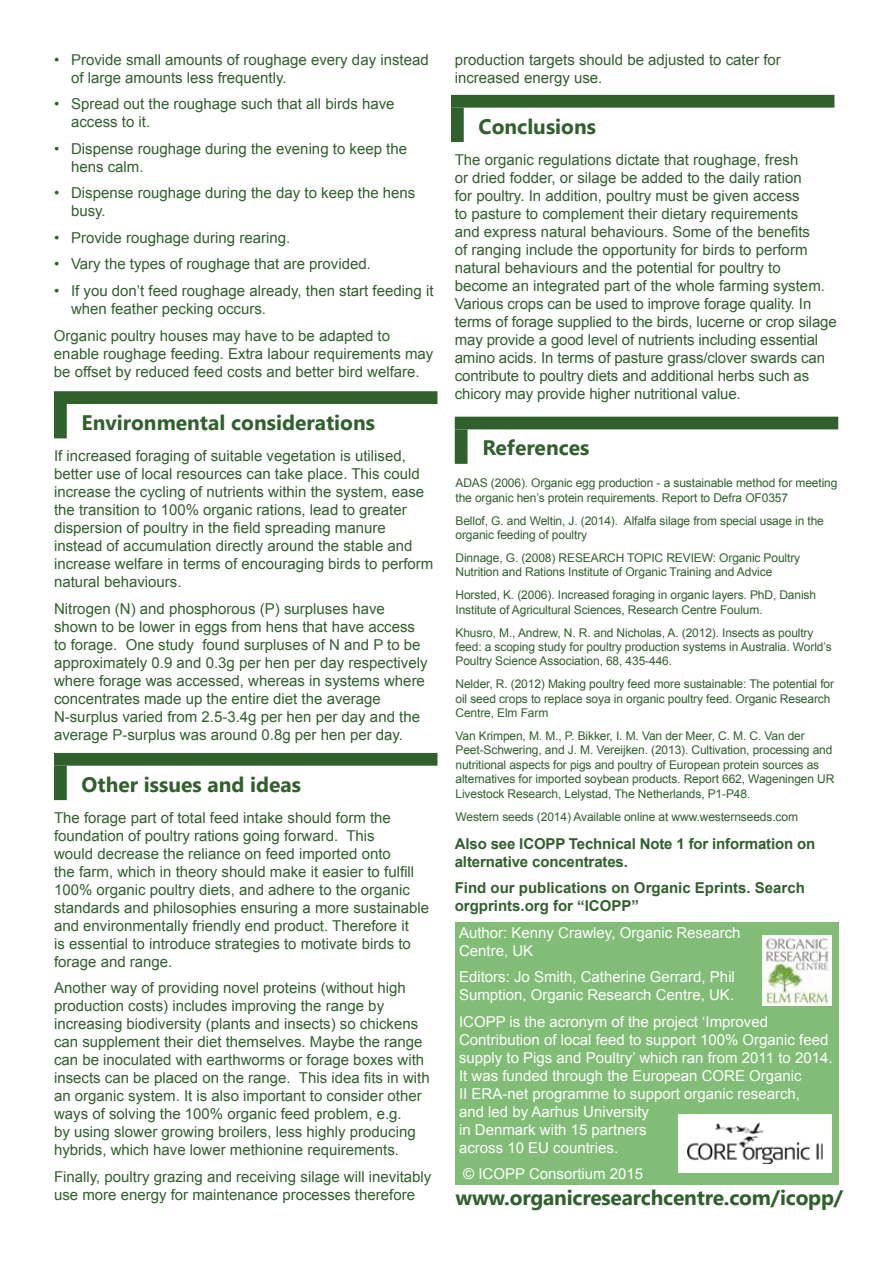
<style>
.page{position:relative;width:893px;height:1263px;background:#fff}
.page>*{position:absolute;margin:0;border:0;box-sizing:border-box;transform-origin:0 0}
.t1{font:700 21px "Segoe UI";color:#30602c}
.t2{font:15px/18px "Arial";color:#30602c}
.t3{font:15px/18px "Arial";color:#fff}
.t4{font:700 15px/18px "Arial";letter-spacing:-.01em;color:#30602c}
.t5{font:12px/14.4px "Arial";letter-spacing:-.01em;color:#30602c}
</style>
<div class="page">
<div style="left:54px;top:391px;width:383px;height:13px;background:#30602c"></div>
<div style="left:54px;top:404px;width:13px;height:34px;background:#30602c"></div>
<div style="left:455px;top:417px;width:383px;height:12px;background:#30602c"></div>
<div style="left:455px;top:429px;width:13px;height:35px;background:#30602c"></div>
<div style="left:451px;top:95px;width:383px;height:13px;background:#30602c"></div>
<div style="left:451px;top:108px;width:13px;height:34px;background:#30602c"></div>
<div style="left:54px;top:753px;width:383px;height:13px;background:#30602c"></div>
<div style="left:54px;top:766px;width:13px;height:34px;background:#30602c"></div>
<div style="left:455px;top:922px;width:383px;height:263px;background:#82bd77"></div>
<div style="left:679px;top:1114px;width:153px;height:58px;background:#fff"></div>
<img style="left:688px;top:1122px;width:134px;height:42px">
<img style="left:763px;top:936px;width:69px;height:69px">
<p class="t2" style="left:71px;top:51px;width:359px;text-indent:-17px">• Provide small amounts of roughage every day instead of large amounts less frequently.</p>
<p class="t2" style="left:71px;top:95px;width:325px;text-indent:-17px">• Spread out the roughage such that all birds have access to it.</p>
<p class="t2" style="left:71px;top:140px;width:338px;text-indent:-17px">• Dispense roughage during the evening to keep the hens calm.</p>
<p class="t2" style="left:71px;top:184px;width:346px;text-indent:-17px">• Dispense roughage during the day to keep the hens busy.</p>
<p class="t2" style="left:54px;top:229px;width:238px">• Provide roughage during rearing.</p>
<p class="t2" style="left:54px;top:255px;width:318px">• Vary the types of roughage that are provided.</p>
<p class="t2" style="left:71px;top:282px;width:364px;text-indent:-17px">• If you don’t feed roughage already, then start feeding it when feather pecking occurs.</p>
<p class="t2" style="left:54px;top:326px;width:381px">Organic poultry houses may have to be adapted to enable roughage feeding. Extra labour requirements may be offset by reduced feed costs and better bird welfare.</p>
<h1 class="t1" style="left:82px;top:407px;width:295px">Environmental considerations</h1>
<p class="t2" style="left:54px;top:447px;width:381px">If increased foraging of suitable vegetation is utilised, better use of local resources can take place. This could increase the cycling of nutrients within the system, ease the transition to 100% organic rations, lead to greater dispersion of poultry in the field spreading manure instead of accumulation directly around the stable and increase welfare in terms of encouraging birds to perform natural behaviours.</p>
<p class="t2" style="left:54px;top:599px;width:375px">Nitrogen (N) and phosphorous (P) surpluses have shown to be lower in eggs from hens that have access to forage. One study found surpluses of N and P to be approximately 0.9 and 0.3g per hen per day respectively where forage was accessed, whereas in systems where concentrates made up the entire diet the average N-surplus varied from 2.5-3.4g per hen per day and the average P-surplus was around 0.8g per hen per day.</p>
<h1 class="t1" style="left:82px;top:769px;width:221px">Other issues and ideas</h1>
<p class="t2" style="left:54px;top:808px;width:377px">The forage part of total feed intake should form the foundation of poultry rations going forward. This<br>would decrease the reliance on feed imported onto<br>the farm, which in theory should make it easier to fulfill 100% organic poultry diets, and adhere to the organic standards and philosophies ensuring a more sustainable and environmentally friendly end product. Therefore it<br>is essential to introduce strategies to motivate birds to forage and range.</p>
<p class="t2" style="left:54px;top:979px;width:377px">Another way of providing novel proteins (without high production costs) includes improving the range by increasing biodiversity (plants and insects) so chickens can supplement their diet themselves. Maybe the range can be inoculated with earthworms or forage boxes with insects can be placed on the range. This idea fits in with an organic system. It is also important to consider other ways of solving the 100% organic feed problem, e.g.<br>by using slower growing broilers, less highly producing hybrids, which have lower methionine requirements.</p>
<p class="t2" style="left:54px;top:1167px;width:379px">Finally, poultry grazing and receiving silage will inevitably use more energy for maintenance processes therefore</p>
<p class="t2" style="left:455px;top:51px;width:328px">production targets should be adjusted to cater for increased energy use.</p>
<h1 class="t1" style="left:479px;top:111px;width:119px">Conclusions</h1>
<p class="t2" style="left:455px;top:150px;width:384px">The organic regulations dictate that roughage, fresh<br>or dried fodder, or silage be added to the daily ration<br>for poultry. In addition, poultry must be given access<br>to pasture to complement their dietary requirements<br>and express natural behaviours. Some of the benefits<br>of ranging include the opportunity for birds to perform natural behaviours and the potential for poultry to become an integrated part of the whole farming system.<br>Various crops can be used to improve forage quality. In terms of forage supplied to the birds, lucerne or crop silage may provide a good level of nutrients including essential amino acids. In terms of pasture grass/clover swards can contribute to poultry diets and additional herbs such as chicory may provide higher nutritional value.</p>
<h1 class="t1" style="left:482px;top:433px;width:108px">References</h1>
<p class="t5" style="left:455px;top:476px;width:383px">ADAS (2006). Organic egg production - a sustainable method for meeting the organic hen’s protein requirements. Report to Defra OF0357</p>
<p class="t5" style="left:455px;top:513px;width:370px">Bellof, G. and Weltin, J. (2014). Alfalfa silage from special usage in the organic feeding of poultry</p>
<p class="t5" style="left:455px;top:551px;width:346px">Dinnage, G. (2008) RESEARCH TOPIC REVIEW: Organic Poultry<br>Nutrition and Rations Institute of Organic Training and Advice</p>
<p class="t5" style="left:455px;top:588px;width:362px">Horsted, K. (2006). Increased foraging in organic layers. PhD, Danish<br>Institute of Agricultural Sciences, Research Centre Foulum.</p>
<p class="t5" style="left:455px;top:625px;width:378px">Khusro, M., Andrew, N. R. and Nicholas, A. (2012). Insects as poultry feed: a scoping study for poultry production systems in Australia. World’s<br>Poultry Science Association, 68, 435-446.</p>
<p class="t5" style="left:455px;top:677px;width:380px">Nelder, R. (2012) Making poultry feed more sustainable: The potential for oil seed crops to replace soya in organic poultry feed. Organic Research<br>Centre, Elm Farm</p>
<p class="t5" style="left:455px;top:729px;width:380px">Van Krimpen, M. M., P. Bikker, I. M. Van der Meer, C. M. C. Van der Peet-Schwering, and J. M. Vereijken. (2013). Cultivation, processing and nutritional aspects for pigs and poultry of European protein sources as alternatives for imported soybean products. Report 662, Wageningen UR Livestock Research, Lelystad, The Netherlands, P1-P48.</p>
<p class="t5" style="left:455px;top:809px;width:344px">Western seeds (2014) Available online at www.westernseeds.com</p>
<p class="t4" style="left:455px;top:835px;width:362px">Also see ICOPP Technical Note 1 for information on alternative concentrates.</p>
<p class="t4" style="left:455px;top:879px;width:352px">Find our publications on Organic Eprints. Search orgprints.org for “ICOPP”</p>
<p class="t3" style="left:459px;top:924px;width:283px">Author: Kenny Crawley, Organic Research<br>Centre, UK</p>
<p class="t3" style="left:459px;top:968px;width:277px">Editors: Jo Smith, Catherine Gerrard, Phil<br>Sumption, Organic Research Centre, UK.</p>
<p class="t3" style="left:459px;top:1013px;width:375px">ICOPP is the acronym of the project ‘Improved Contribution of local feed to support 100% Organic feed supply to Pigs and Poultry’ which ran from 2011 to 2014.<br>It was funded through the European CORE Organic<br>II ERA-net programme to support organic research,<br>and led by Aarhus University<br>in Denmark with 15 partners<br>across 10 EU countries.</p>
<p class="t3" style="left:463px;top:1165px;width:181px">© ICOPP Consortium 2015</p>
<h1 class="t1" style="left:455px;top:1183px;width:389px">www.organicresearchcentre.com/icopp/</h1>
</div>
